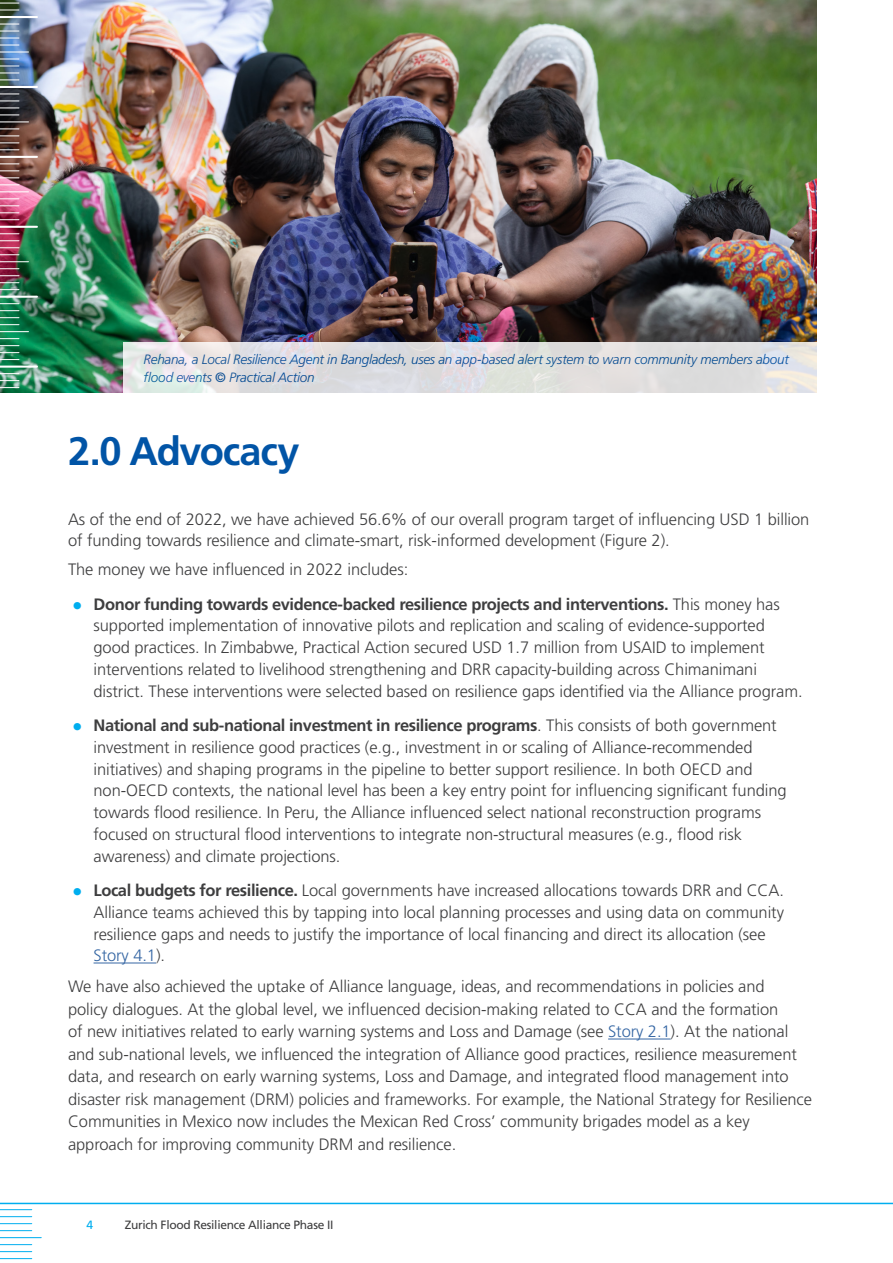
<style>
.page{position:relative;width:893px;height:1263px;background:#fff}
.page>*{position:absolute;margin:0;border:0;box-sizing:border-box;transform-origin:0 0}
.ZFRA-H1{font:700 39.75px "Frutiger LT Pro";letter-spacing:-.03em;color:#0154a6}
.ZFRA-Body-11pt{font:300 16.5px/21.8px "Frutiger LT Pro";letter-spacing:-.005em;color:#3e3e3f}
.t1{font:italic 300 13.5px/18px "Frutiger LT Pro";letter-spacing:-.015em;color:#0154a6}
.t2{font:12px "Frutiger LT Pro";letter-spacing:-.025em;color:#3e3e3f}
.t3{font:12px "Frutiger LT Pro";color:#00aeef}
.s1{font-weight:400;font-style:normal}
.s2{font-size:21px;color:#00aeef}
.s3{font-weight:700}
.s4{color:#3667a4}
</style>
<div class="page">
<hr style="left:0;top:1209px;width:32px;height:1px;background:#00aeef">
<hr style="left:0;top:1216px;width:32px;height:1px;background:#00aeef">
<hr style="left:0;top:1223px;width:32px;height:1px;background:#00aeef">
<hr style="left:0;top:1230px;width:32px;height:1px;background:#00aeef">
<hr style="left:0;top:1237px;width:41px;height:1px;background:#00aeef">
<hr style="left:0;top:1244px;width:32px;height:1px;background:#00aeef">
<hr style="left:0;top:1251px;width:32px;height:1px;background:#00aeef">
<hr style="left:0;top:1258px;width:32px;height:1px;background:#00aeef">
<hr style="left:0;top:1262px;width:32px;height:1px;background:#00aeef">
<hr style="left:0;top:1203px;width:893px;height:1px;background:#00aeef">
<hr style="left:892px;top:0;width:1px;height:1263px;background:#e8f6fd">
<img style="left:0;top:0;width:816px;height:393px">
<svg style="left:0;top:0;width:19px;height:4px"></svg>
<svg style="left:0;top:10px;width:19px;height:1px"></svg>
<hr style="left:0;top:16px;width:37px;height:2px;background:#fff">
<svg style="left:0;top:24px;width:19px;height:1px"></svg>
<svg style="left:0;top:31px;width:19px;height:1px"></svg>
<svg style="left:0;top:38px;width:19px;height:1px"></svg>
<svg style="left:0;top:45px;width:19px;height:1px"></svg>
<hr style="left:0;top:51px;width:28px;height:2px;background:#fff">
<svg style="left:0;top:59px;width:19px;height:1px"></svg>
<svg style="left:0;top:66px;width:19px;height:1px"></svg>
<svg style="left:0;top:73px;width:19px;height:1px"></svg>
<svg style="left:0;top:80px;width:19px;height:1px"></svg>
<hr style="left:0;top:86px;width:37px;height:2px;background:#fff">
<svg style="left:0;top:94px;width:19px;height:1px"></svg>
<svg style="left:0;top:101px;width:19px;height:1px"></svg>
<svg style="left:0;top:108px;width:19px;height:1px"></svg>
<svg style="left:0;top:115px;width:28px;height:7px"></svg>
<svg style="left:0;top:129px;width:19px;height:1px"></svg>
<svg style="left:0;top:136px;width:19px;height:1px"></svg>
<svg style="left:0;top:143px;width:19px;height:1px"></svg>
<svg style="left:0;top:150px;width:19px;height:1px"></svg>
<hr style="left:0;top:156px;width:37px;height:2px;background:#fff">
<svg style="left:0;top:164px;width:19px;height:1px"></svg>
<svg style="left:0;top:171px;width:19px;height:1px"></svg>
<svg style="left:0;top:178px;width:19px;height:1px"></svg>
<svg style="left:0;top:185px;width:28px;height:7px"></svg>
<svg style="left:0;top:199px;width:19px;height:1px"></svg>
<svg style="left:0;top:206px;width:19px;height:1px"></svg>
<svg style="left:0;top:213px;width:19px;height:7px"></svg>
<hr style="left:0;top:226px;width:37px;height:2px;background:#fff">
<svg style="left:0;top:233px;width:19px;height:1px"></svg>
<svg style="left:0;top:240px;width:19px;height:1px"></svg>
<svg style="left:0;top:247px;width:19px;height:1px"></svg>
<svg style="left:0;top:254px;width:19px;height:1px"></svg>
<svg style="left:0;top:261px;width:28px;height:1px"></svg>
<svg style="left:0;top:268px;width:19px;height:1px"></svg>
<svg style="left:0;top:275px;width:19px;height:1px"></svg>
<svg style="left:0;top:282px;width:19px;height:1px"></svg>
<svg style="left:0;top:289px;width:19px;height:1px"></svg>
<hr style="left:0;top:296px;width:37px;height:2px;background:#fff">
<svg style="left:0;top:303px;width:19px;height:1px"></svg>
<svg style="left:0;top:310px;width:19px;height:1px"></svg>
<svg style="left:0;top:317px;width:19px;height:1px"></svg>
<svg style="left:0;top:324px;width:19px;height:1px"></svg>
<svg style="left:0;top:331px;width:28px;height:1px"></svg>
<svg style="left:0;top:338px;width:19px;height:1px"></svg>
<svg style="left:0;top:345px;width:19px;height:1px"></svg>
<svg style="left:0;top:352px;width:19px;height:1px"></svg>
<svg style="left:0;top:359px;width:19px;height:1px"></svg>
<hr style="left:0;top:366px;width:37px;height:2px;background:#fff">
<svg style="left:0;top:373px;width:19px;height:1px"></svg>
<svg style="left:0;top:380px;width:19px;height:1px"></svg>
<svg style="left:0;top:387px;width:19px;height:1px"></svg>
<svg style="left:123px;top:342px;width:694px;height:51px;background:#e0dfe0"></svg>
<hr style="left:94px;top:962px;width:62px;height:1px;background:#3667a4">
<hr style="left:608px;top:1038px;width:63px;height:1px;background:#3667a4">
<p class="t1" style="left:144px;top:351px;width:647px">Rehana, a Local Resilience Agent in Bangladesh, uses an app-based alert system to warn community members about flood events <span class="s1">©</span> Practical Action</p>
<p class="ZFRA-H1" style="left:68px;top:428px;width:233px">2.0 Advocacy</p>
<p class="ZFRA-Body-11pt" style="left:68px;top:508px;width:743px;line-height:21px">As of the end of 2022, we have achieved 56.6% of our overall program target of influencing USD 1 billion of funding towards resilience and climate-smart, risk-informed development (Figure 2).</p>
<p class="ZFRA-Body-11pt" style="left:68px;top:558px;width:342px">The money we have influenced in 2022 includes:</p>
<p class="ZFRA-Body-11pt" style="left:94px;top:593px;width:711px;text-indent:-21px"><span class="s2">•</span> <span class="s3">Donor funding towards evidence-backed resilience projects and interventions.</span> This money has supported implementation of innovative pilots and replication and scaling of evidence-supported good practices. In Zimbabwe, Practical Action secured USD 1.7 million from USAID to implement interventions related to livelihood strengthening and DRR capacity-building across Chimanimani district. These interventions were selected based on resilience gaps identified via the Alliance program.</p>
<p class="ZFRA-Body-11pt" style="left:94px;top:714px;width:695px;text-indent:-21px"><span class="s2">•</span> <span class="s3">National and sub-national investment in resilience programs</span>. This consists of both government investment in resilience good practices (e.g., investment in or scaling of Alliance-recommended initiatives) and shaping programs in the pipeline to better support resilience. In both OECD and non-OECD contexts, the national level has been a key entry point for influencing significant funding towards flood resilience. In Peru, the Alliance influenced select national reconstruction programs focused on structural flood interventions to integrate non-structural measures (e.g., flood risk awareness) and climate projections.</p>
<p class="ZFRA-Body-11pt" style="left:94px;top:879px;width:692px;text-indent:-21px"><span class="s2">•</span> <span class="s3">Local budgets for resilience.</span> Local governments have increased allocations towards DRR and CCA.<br>Alliance teams achieved this by tapping into local planning processes and using data on community resilience gaps and needs to justify the importance of local financing and direct its allocation (see <span class="s4">Story 4.1</span>).</p>
<p class="ZFRA-Body-11pt" style="left:68px;top:975px;width:746px;line-height:22.5px">We have also achieved the uptake of Alliance language, ideas, and recommendations in policies and<br>policy dialogues. At the global level, we influenced decision-making related to CCA and the formation<br>of new initiatives related to early warning systems and Loss and Damage (see <span class="s4">Story 2.1</span>). At the national and sub-national levels, we influenced the integration of Alliance good practices, resilience measurement data, and research on early warning systems, Loss and Damage, and integrated flood management into disaster risk management (DRM) policies and frameworks. For example, the National Strategy for Resilience Communities in Mexico now includes the Mexican Red Cross’ community brigades model as a key approach for improving community DRM and resilience.</p>
<p class="t3" style="left:86px;top:1218px;width:8px">4</p>
<p class="t2" style="left:125px;top:1218px;width:210px">Zurich Flood Resilience Alliance Phase II</p>
</div>
